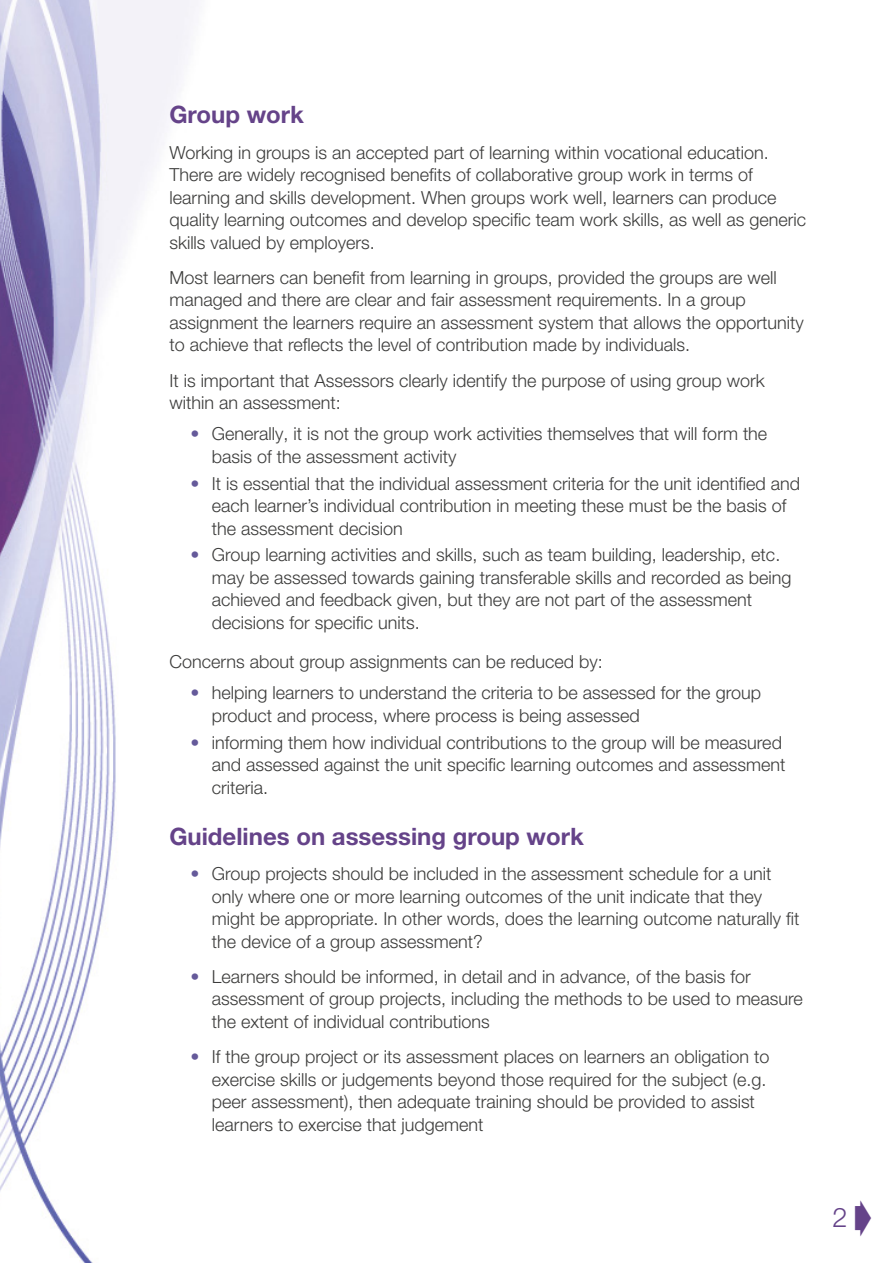
<style>
.page{position:relative;width:893px;height:1263px;background:#fff}
.page>*{position:absolute;margin:0;border:0;box-sizing:border-box;transform-origin:0 0}
.t1{font:300 27px "Helvetica Neue LT Pro";color:#654389}
.t2{font:700 24px "Helvetica Neue LT Pro";color:#654389}
.t3{font:300 18px/22.5px "Helvetica Neue LT Pro";color:#3c3c3b}
.s1{color:#655a9a}
</style>
<div class="page">
<img style="left:0;top:0;width:198px;height:1263px">
<h2 class="t2" style="left:169px;top:100px;width:136px">Group work</h2>
<p class="t3" style="left:169px;top:141px;width:638px">Working in groups is an accepted part of learning within vocational education.<br>There are widely recognised benefits of collaborative group work in terms of learning and skills development. When groups work well, learners can produce quality learning outcomes and develop specific team work skills, as well as generic skills valued by employers.</p>
<p class="t3" style="left:169px;top:266px;width:636px">Most learners can benefit from learning in groups, provided the groups are well managed and there are clear and fair assessment requirements. In a group assignment the learners require an assessment system that allows the opportunity to achieve that reflects the level of contribution made by individuals.</p>
<p class="t3" style="left:169px;top:369px;width:597px">It is important that Assessors clearly identify the purpose of using group work within an assessment:</p>
<p class="t3" style="left:212px;top:422px;width:557px;text-indent:-21px"><span class="s1">•</span> Generally, it is not the group work activities themselves that will form the basis of the assessment activity</p>
<p class="t3" style="left:212px;top:471px;width:590px;text-indent:-21px"><span class="s1">•</span> It is essential that the individual assessment criteria for the unit identified and each learner’s individual contribution in meeting these must be the basis of the assessment decision</p>
<p class="t3" style="left:212px;top:543px;width:581px;text-indent:-21px"><span class="s1">•</span> Group learning activities and skills, such as team building, leadership, etc. may be assessed towards gaining transferable skills and recorded as being achieved and feedback given, but they are not part of the assessment decisions for specific units.</p>
<p class="t3" style="left:169px;top:650px;width:435px">Concerns about group assignments can be reduced by:</p>
<p class="t3" style="left:212px;top:681px;width:551px;text-indent:-21px"><span class="s1">•</span> helping learners to understand the criteria to be assessed for the group product and process, where process is being assessed</p>
<p class="t3" style="left:212px;top:730px;width:575px;text-indent:-21px"><span class="s1">•</span> informing them how individual contributions to the group will be measured and assessed against the unit specific learning outcomes and assessment criteria.</p>
<h2 class="t2" style="left:169px;top:821px;width:416px">Guidelines on assessing group work</h2>
<p class="t3" style="left:212px;top:862px;width:589px;text-indent:-21px"><span class="s1">•</span> Group projects should be included in the assessment schedule for a unit only where one or more learning outcomes of the unit indicate that they might be appropriate. In other words, does the learning outcome naturally fit the device of a group assessment?</p>
<p class="t3" style="left:212px;top:965px;width:592px;text-indent:-21px"><span class="s1">•</span> Learners should be informed, in detail and in advance, of the basis for assessment of group projects, including the methods to be used to measure the extent of individual contributions</p>
<p class="t3" style="left:212px;top:1045px;width:559px;text-indent:-21px"><span class="s1">•</span> If the group project or its assessment places on learners an obligation to exercise skills or judgements beyond those required for the subject (e.g. peer assessment), then adequate training should be provided to assist learners to exercise that judgement</p>
<h1 class="t1" style="left:833px;top:1201px;width:42px">2➧</h1>
</div>
